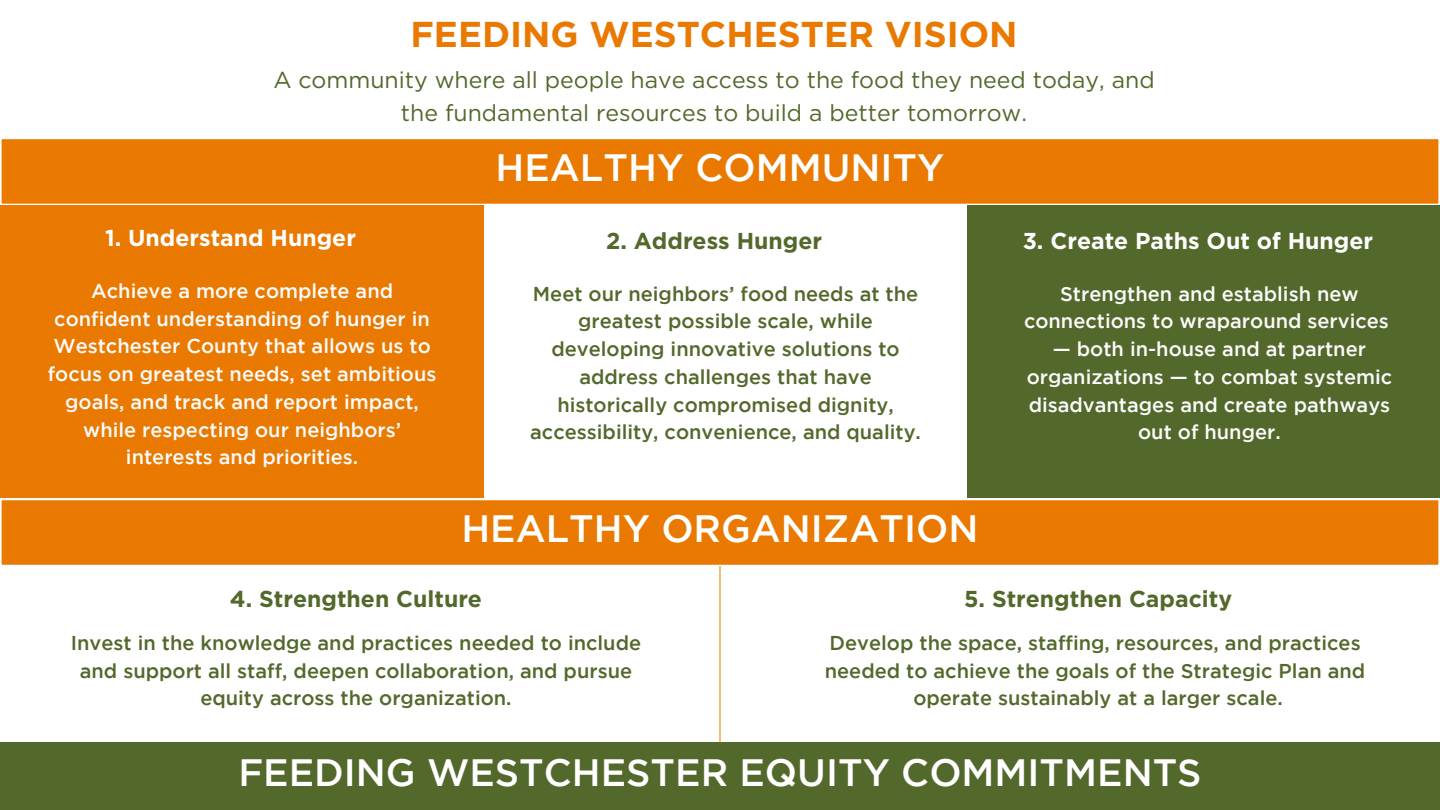
<style>
.page{position:relative;width:1440px;height:810px;background:#fff}
.page>*{position:absolute;margin:0;border:0;box-sizing:border-box;transform-origin:0 0}
.t1{font:500 38px "Gotham";color:#fff}
.t2{font:700 35.9px "Gotham";color:#e97900}
.t3{font:23.1px "Gotham";color:#53682b}
.t4{font:700 23px "Gotham";color:#53682b}
.t5{font:700 23px "Gotham";color:#fff}
.t6{font:500 20px/27.8px "Gotham";color:#53682b;text-align:center}
.t7{font:500 20px/27.8px "Gotham";color:#fbfbfb;text-align:center}
</style>
<div class="page">
<div style="left:1px;top:139px;width:1438px;height:65px;background:#e97900"></div>
<div style="left:0;top:205px;width:484px;height:294px;background:#e97900"></div>
<div style="left:967px;top:205px;width:473px;height:294px;background:#53682b"></div>
<div style="left:1px;top:500px;width:1438px;height:65px;background:#e97900"></div>
<hr style="left:720px;top:566px;width:1px;height:244px;background:#e97900">
<div style="left:0;top:743px;width:1440px;height:67px;background:#53682b"></div>
<p class="t2" style="left:410px;top:18px;width:609px">FEEDING WESTCHESTER VISION</p>
<p class="t3" style="left:273px;top:70px;width:883px">A community where all people have access to the food they need today, and</p>
<p class="t3" style="left:401px;top:102px;width:628px">the fundamental resources to build a better tomorrow.</p>
<p class="t5" style="left:105px;top:228px;width:252px">1. Understand Hunger</p>
<p class="t7" style="left:48px;top:278px;width:390px">Achieve a more complete and confident understanding of hunger in Westchester County that allows us to focus on greatest needs, set ambitious goals, and track and report impact, while respecting our neighbors’ interests and priorities.</p>
<p class="t1" style="left:496px;top:153px;width:450px">HEALTHY COMMUNITY</p>
<p class="t4" style="left:606px;top:231px;width:218px">2. Address Hunger</p>
<p class="t6" style="left:530px;top:281px;width:392px">Meet our neighbors’ food needs at the greatest possible scale, while developing innovative solutions to address challenges that have historically compromised dignity, accessibility, convenience, and quality.</p>
<p class="t1" style="left:461px;top:515px;width:519px">HEALTHY ORGANIZATION</p>
<p class="t5" style="left:1023px;top:231px;width:352px">3. Create Paths Out of Hunger</p>
<p class="t7" style="left:1024px;top:281px;width:366px">Strengthen and establish new connections to wraparound services</p>
<p class="t7" style="left:1027px;top:337px;width:367px">— both in-house and at partner organizations — to combat systemic disadvantages and create pathways out of hunger.</p>
<p class="t4" style="left:230px;top:589px;width:254px">4. Strengthen Culture</p>
<p class="t6" style="left:71px;top:630px;width:572px">Invest in the knowledge and practices needed to include</p>
<p class="t6" style="left:80px;top:658px;width:554px">and support all staff, deepen collaboration, and pursue</p>
<p class="t6" style="left:200px;top:686px;width:313px">equity across the organization.</p>
<p class="t4" style="left:964px;top:589px;width:270px">5. Strengthen Capacity</p>
<p class="t6" style="left:830px;top:630px;width:533px">Develop the space, staffing, resources, and practices</p>
<p class="t6" style="left:825px;top:658px;width:542px">needed to achieve the goals of the Strategic Plan and</p>
<p class="t6" style="left:913px;top:686px;width:371px">operate sustainably at a larger scale.</p>
<p class="t1" style="left:238px;top:758px;width:965px">FEEDING WESTCHESTER EQUITY COMMITMENTS</p>
</div>
